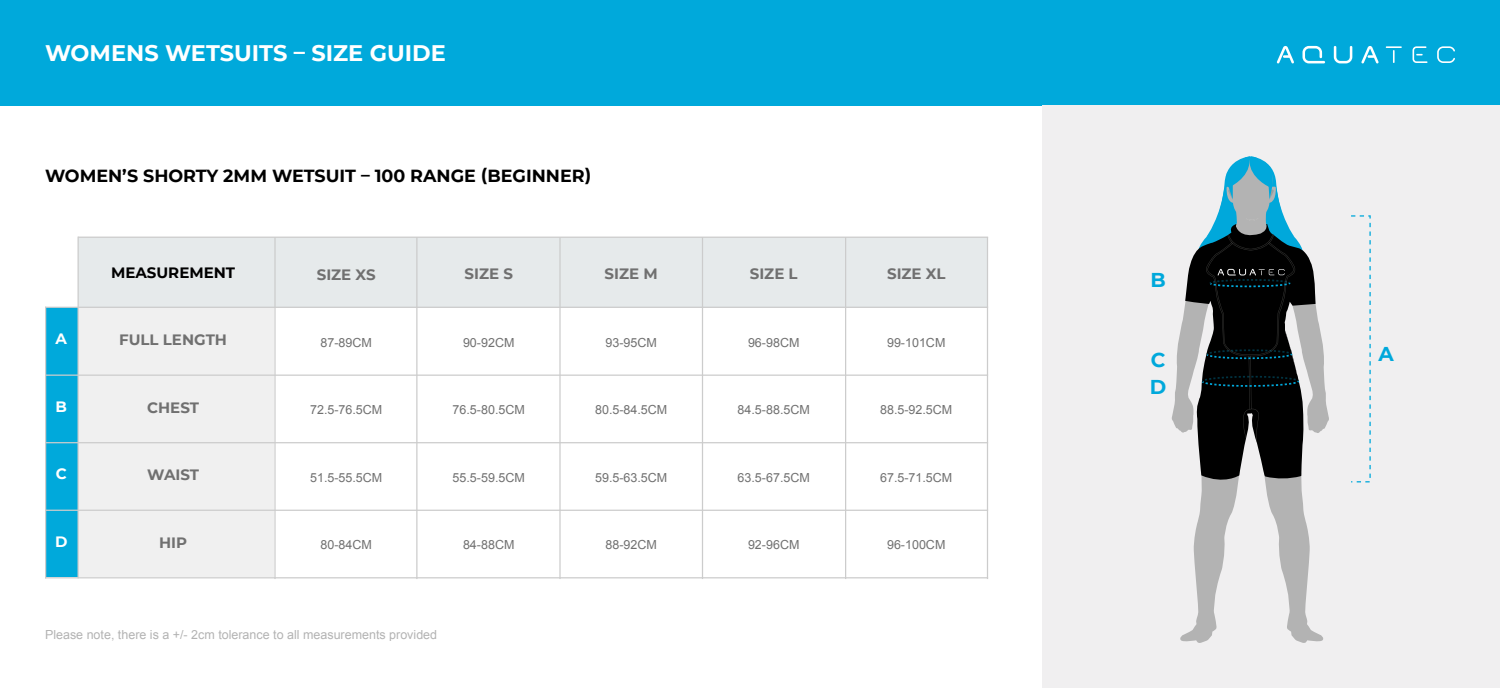
<style>
.page{position:relative;width:1500px;height:688px;background:#fff}
.page>*{position:absolute;margin:0;border:0;box-sizing:border-box;transform-origin:0 0}
.t1{font:700 22.5px "Montserrat";color:#fff}
.t2{font:700 20px/26.9px "Montserrat";color:#00a8db}
.t3{font:700 17.5px "Montserrat";color:#000}
.t4{font:700 15px "Montserrat";color:#707070}
.t5{font:700 15px "Montserrat";color:#000}
.t6{font:700 15px "Montserrat";color:#fff}
.t7{font:12.5px "Arial";color:#707070}
.t8{font:12.5px "Arial";color:#808080}
</style>
<div class="page">
<div style="left:0;top:0;width:1500px;height:106px;background:#00a9db"></div>
<div style="left:1042px;top:106px;width:458px;height:582px;background:#f0eff0"></div>
<div style="left:78px;top:307px;width:196px;height:270px;background:#f0f0f0"></div>
<div style="left:79px;top:237px;width:909px;height:70px;background:#e6eaeb"></div>
<div style="left:45px;top:307px;width:33px;height:270px;background:#00a9db"></div>
<hr style="left:78px;top:236px;width:1px;height:342px;background:#ccc">
<hr style="left:78px;top:236px;width:910px;height:2px;background:#ccc">
<hr style="left:45px;top:306px;width:943px;height:2px;background:#ccc">
<hr style="left:45px;top:374px;width:943px;height:2px;background:#ccc">
<hr style="left:45px;top:442px;width:943px;height:1px;background:#ccc">
<hr style="left:45px;top:509px;width:943px;height:2px;background:#ccc">
<hr style="left:45px;top:577px;width:943px;height:1px;background:#ccc">
<hr style="left:274px;top:237px;width:2px;height:342px;background:#ccc">
<hr style="left:45px;top:306px;width:1px;height:272px;background:#ccc">
<hr style="left:416px;top:237px;width:2px;height:342px;background:#ccc">
<hr style="left:559px;top:237px;width:2px;height:342px;background:#ccc">
<hr style="left:702px;top:237px;width:1px;height:342px;background:#ccc">
<hr style="left:845px;top:237px;width:1px;height:342px;background:#ccc">
<hr style="left:987px;top:237px;width:1px;height:342px;background:#ccc">
<svg style="left:1277px;top:46px;width:17px;height:17px"></svg>
<svg style="left:1361px;top:46px;width:18px;height:17px"></svg>
<svg style="left:1334px;top:46px;width:18px;height:17px"></svg>
<svg style="left:1303px;top:46px;width:22px;height:17px"></svg>
<svg style="left:1437px;top:46px;width:18px;height:17px"></svg>
<svg style="left:1413px;top:46px;width:15px;height:17px"></svg>
<svg style="left:1386px;top:46px;width:16px;height:17px"></svg>
<svg style="left:1351px;top:215px;width:20px;height:267px"></svg>
<svg style="left:1171px;top:156px;width:158px;height:487px"></svg>
<h1 class="t1" style="left:45px;top:37px;width:402px">WOMENS WETSUITS – SIZE GUIDE</h1>
<h3 class="t3" style="left:45px;top:163px;width:548px">WOMEN’S SHORTY 2MM WETSUIT – 100 RANGE (BEGINNER)</h3>
<p class="t5" style="left:111px;top:261px;width:126px">MEASUREMENT</p>
<p class="t4" style="left:317px;top:263px;width:60px">SIZE XS</p>
<p class="t4" style="left:465px;top:262px;width:50px">SIZE S</p>
<p class="t4" style="left:605px;top:262px;width:55px">SIZE M</p>
<p class="t4" style="left:750px;top:262px;width:49px">SIZE L</p>
<p class="t4" style="left:887px;top:262px;width:60px">SIZE XL</p>
<p class="t6" style="left:55px;top:328px;width:13px">A</p>
<p class="t4" style="left:119px;top:329px;width:109px">FULL LENGTH</p>
<p class="t7" style="left:321px;top:334px;width:53px">87-89CM</p>
<p class="t7" style="left:463px;top:334px;width:53px">90-92CM</p>
<p class="t7" style="left:606px;top:334px;width:53px">93-95CM</p>
<p class="t7" style="left:748px;top:334px;width:53px">96-98CM</p>
<p class="t7" style="left:887px;top:334px;width:60px">99-101CM</p>
<p class="t6" style="left:55px;top:395px;width:13px">B</p>
<p class="t4" style="left:147px;top:396px;width:53px">CHEST</p>
<p class="t7" style="left:310px;top:401px;width:74px">72.5-76.5CM</p>
<p class="t7" style="left:453px;top:401px;width:74px">76.5-80.5CM</p>
<p class="t7" style="left:595px;top:401px;width:74px">80.5-84.5CM</p>
<p class="t7" style="left:738px;top:401px;width:74px">84.5-88.5CM</p>
<p class="t7" style="left:880px;top:401px;width:74px">88.5-92.5CM</p>
<p class="t6" style="left:56px;top:463px;width:12px">C</p>
<p class="t4" style="left:147px;top:464px;width:53px">WAIST</p>
<p class="t7" style="left:310px;top:469px;width:74px">51.5-55.5CM</p>
<p class="t7" style="left:453px;top:469px;width:74px">55.5-59.5CM</p>
<p class="t7" style="left:595px;top:469px;width:74px">59.5-63.5CM</p>
<p class="t7" style="left:738px;top:469px;width:74px">63.5-67.5CM</p>
<p class="t7" style="left:880px;top:469px;width:74px">67.5-71.5CM</p>
<p class="t6" style="left:55px;top:530px;width:14px">D</p>
<p class="t4" style="left:159px;top:531px;width:30px">HIP</p>
<p class="t7" style="left:321px;top:536px;width:53px">80-84CM</p>
<p class="t7" style="left:463px;top:536px;width:53px">84-88CM</p>
<p class="t7" style="left:606px;top:536px;width:53px">88-92CM</p>
<p class="t7" style="left:748px;top:536px;width:53px">92-96CM</p>
<p class="t7" style="left:887px;top:536px;width:60px">96-100CM</p>
<p class="t8" style="left:45px;top:625px;width:394px">Please note, there is a +/- 2cm tolerance to all measurements provided</p>
<h2 class="t2" style="left:1150px;top:265px;width:17px">B</h2>
<h2 class="t2" style="left:1150px;top:345px;width:18px">C<br>D</h2>
<h2 class="t2" style="left:1379px;top:339px;width:17px">A</h2>
</div>
